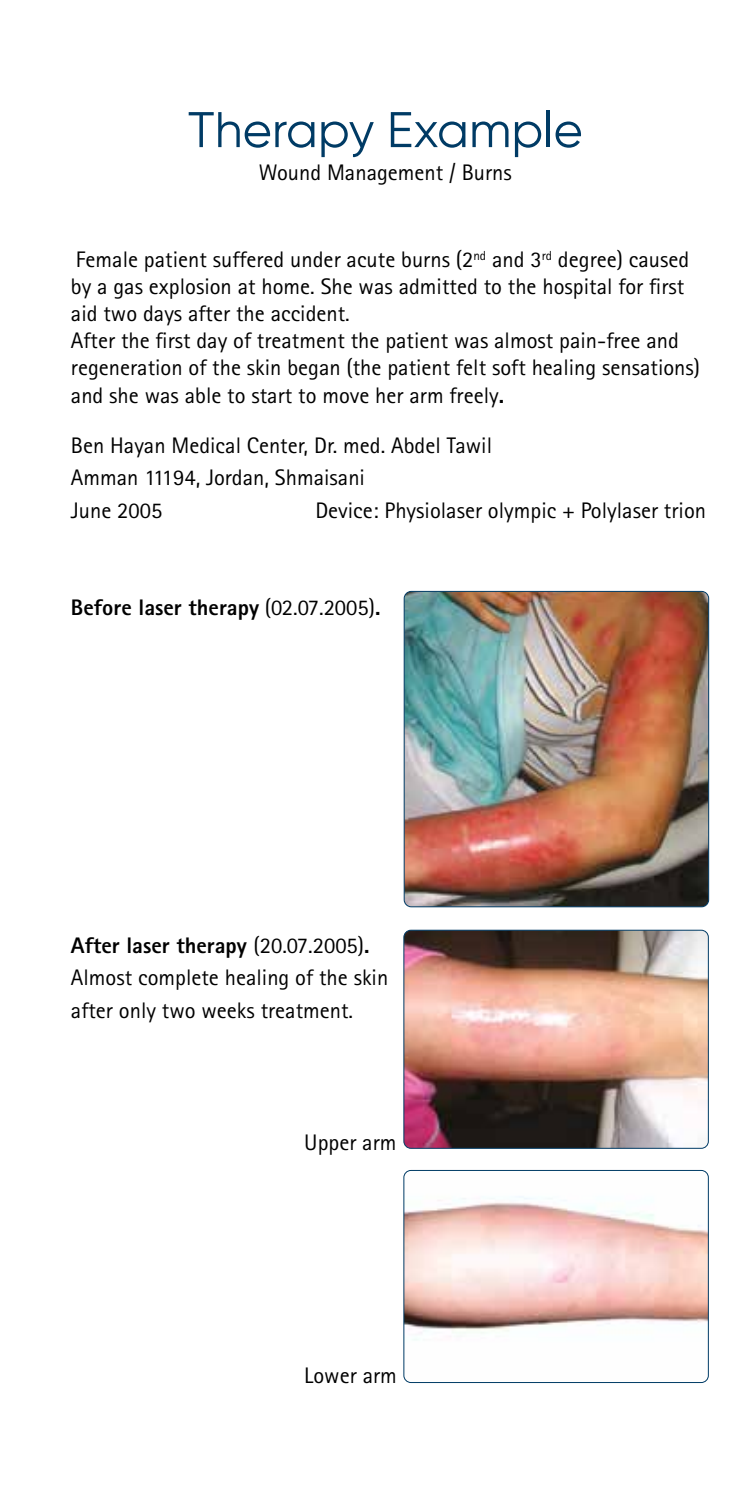
<style>
.page{position:relative;width:745px;height:1489px;background:#fff}
.page>*{position:absolute;margin:0;border:0;box-sizing:border-box;transform-origin:0 0}
.t1{font:50px "Gilroy";color:#003b65}
.t2{font:22.5px/27px "Rotis Sans Serif Std";color:#000}
.t3{font:800 22.5px "Rotis Sans Serif Std";color:#000}
.s1{font-weight:800}
.s2{font-weight:400}
</style>
<div class="page">
<img style="left:405px;top:591px;width:303px;height:315px">
<div style="left:403px;top:591px;width:305px;height:316px;border:1px solid #003b65;border-radius:7px"></div>
<img style="left:404px;top:1170px;width:304px;height:212px">
<div style="left:403px;top:1170px;width:305px;height:212px;border:1px solid #003b65;border-radius:7px"></div>
<img style="left:404px;top:930px;width:304px;height:218px">
<div style="left:403px;top:929px;width:305px;height:219px;border:1px solid #003b65;border-radius:7px"></div>
<h1 class="t1" style="left:187px;top:99px;width:396px">Therapy Example</h1>
<p class="t2" style="left:258px;top:158px;width:254px">Wound Management / Burns</p>
<p class="t2" style="left:71px;top:246px;width:630px">Female patient suffered under acute burns (2<sup>nd</sup> and 3<sup>rd</sup> degree) caused by a gas explosion at home. She was admitted to the hospital for first aid two days after the accident.<br>After the first day of treatment the patient was almost pain-free and regeneration of the skin began (the patient felt soft healing sensations) and she was able to start to move her arm freely<span class="s1">.</span></p>
<p class="t2" style="left:71px;top:428px;width:422px;line-height:32.5px">Ben Hayan Medical Center, Dr. med. Abdel Tawil<br>Amman 11194, Jordan, Shmaisani<br>June 2005</p>
<p class="t2" style="left:315px;top:496px;width:392px">Device: Physiolaser olympic + Polylaser trion</p>
<p class="t3" style="left:71px;top:593px;width:311px">Before laser therapy <span class="s2">(02.07.2005)</span>.</p>
<p class="t2" style="left:71px;top:928px;width:318px;line-height:32.5px"><span class="s1">After laser therapy</span> (20.07.2005)<span class="s1">.<br></span>Almost complete healing of the skin after only two weeks treatment.</p>
<p class="t2" style="left:304px;top:1128px;width:94px">Upper arm</p>
<p class="t2" style="left:304px;top:1361px;width:94px">Lower arm</p>
</div>
